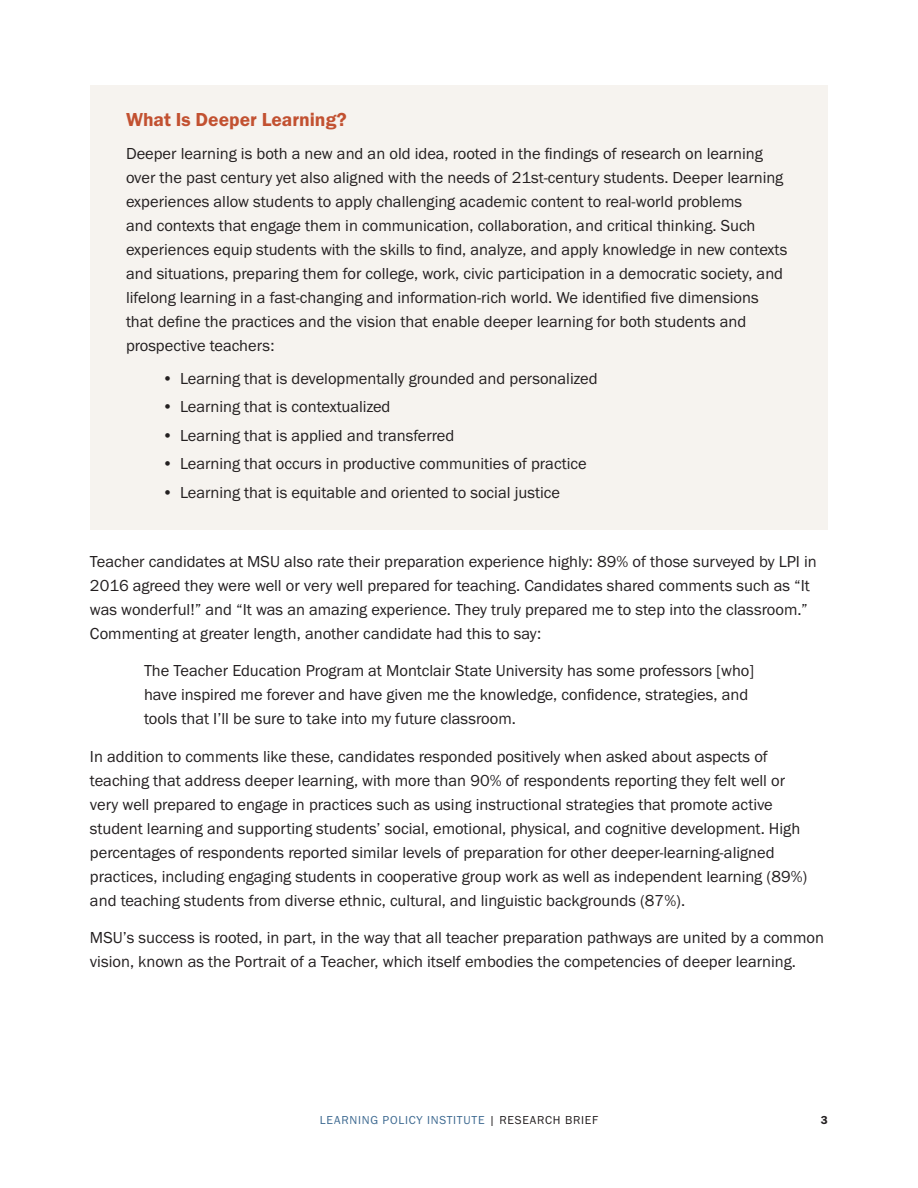
<style>
.page{position:relative;width:918px;height:1188px;background:#fff}
.page>*{position:absolute;margin:0;border:0;box-sizing:border-box;transform-origin:0 0}
.t1{font:19.5px "Franklin Gothic URW Dem";color:#c25131}
.t2{font:16.5px/24px "Franklin Gothic URW Boo";color:#231f20}
.t3{font:12px "Franklin Gothic URW Boo";letter-spacing:.06em;color:#3e6a91}
.t4{font:12px "Franklin Gothic URW Dem";color:#231f20}
.s1{color:#231f20}
</style>
<div class="page">
<div style="left:90px;top:85px;width:738px;height:51px;background:#f6f3ef"></div>
<div style="left:90px;top:134px;width:738px;height:229px;background:#f6f3ef"></div>
<div style="left:90px;top:359px;width:738px;height:37px;background:#f6f3ef"></div>
<div style="left:90px;top:388px;width:738px;height:36px;background:#f6f3ef"></div>
<div style="left:90px;top:416px;width:738px;height:37px;background:#f6f3ef"></div>
<div style="left:90px;top:445px;width:738px;height:36px;background:#f6f3ef"></div>
<div style="left:90px;top:473px;width:738px;height:57px;background:#f6f3ef"></div>
<p class="t1" style="left:126px;top:107px;width:222px">What Is Deeper Learning?</p>
<p class="t2" style="left:126px;top:141px;width:663px">Deeper learning is both a new and an old idea, rooted in the findings of research on learning over the past century yet also aligned with the needs of 21st-century students. Deeper learning experiences allow students to apply challenging academic content to real-world problems<br>and contexts that engage them in communication, collaboration, and critical thinking. Such experiences equip students with the skills to find, analyze, and apply knowledge in new contexts and situations, preparing them for college, work, civic participation in a democratic society, and lifelong learning in a fast-changing and information-rich world. We identified five dimensions that define the practices and the vision that enable deeper learning for both students and prospective teachers:</p>
<p class="t2" style="left:162px;top:366px;width:437px">• Learning that is developmentally grounded and personalized</p>
<p class="t2" style="left:162px;top:394px;width:230px">• Learning that is contextualized</p>
<p class="t2" style="left:162px;top:423px;width:294px">• Learning that is applied and transferred</p>
<p class="t2" style="left:162px;top:451px;width:426px">• Learning that occurs in productive communities of practice</p>
<p class="t2" style="left:162px;top:480px;width:400px">• Learning that is equitable and oriented to social justice</p>
<p class="t2" style="left:90px;top:549px;width:728px">Teacher candidates at MSU also rate their preparation experience highly: 89% of those surveyed by LPI in 2016 agreed they were well or very well prepared for teaching. Candidates shared comments such as “It was wonderful!” and “It was an amazing experience. They truly prepared me to step into the classroom.” Commenting at greater length, another candidate had this to say:</p>
<p class="t2" style="left:144px;top:658px;width:612px">The Teacher Education Program at Montclair State University has some professors [who] have inspired me forever and have given me the knowledge, confidence, strategies, and tools that I’ll be sure to take into my future classroom.</p>
<p class="t2" style="left:90px;top:744px;width:719px">In addition to comments like these, candidates responded positively when asked about aspects of teaching that address deeper learning, with more than 90% of respondents reporting they felt well or very well prepared to engage in practices such as using instructional strategies that promote active student learning and supporting students’ social, emotional, physical, and cognitive development. High percentages of respondents reported similar levels of preparation for other deeper-learning-aligned practices, including engaging students in cooperative group work as well as independent learning (89%) and teaching students from diverse ethnic, cultural, and linguistic backgrounds (87%).</p>
<p class="t2" style="left:90px;top:925px;width:736px">MSU’s success is rooted, in part, in the way that all teacher preparation pathways are united by a common vision, known as the Portrait of a Teacher, which itself embodies the competencies of deeper learning.</p>
<p class="t3" style="left:320px;top:1113px;width:280px">LEARNING POLICY INSTITUTE <span class="s1">| RESEARCH BRIEF</span></p>
<p class="t4" style="left:821px;top:1113px;width:9px">3</p>
</div>
